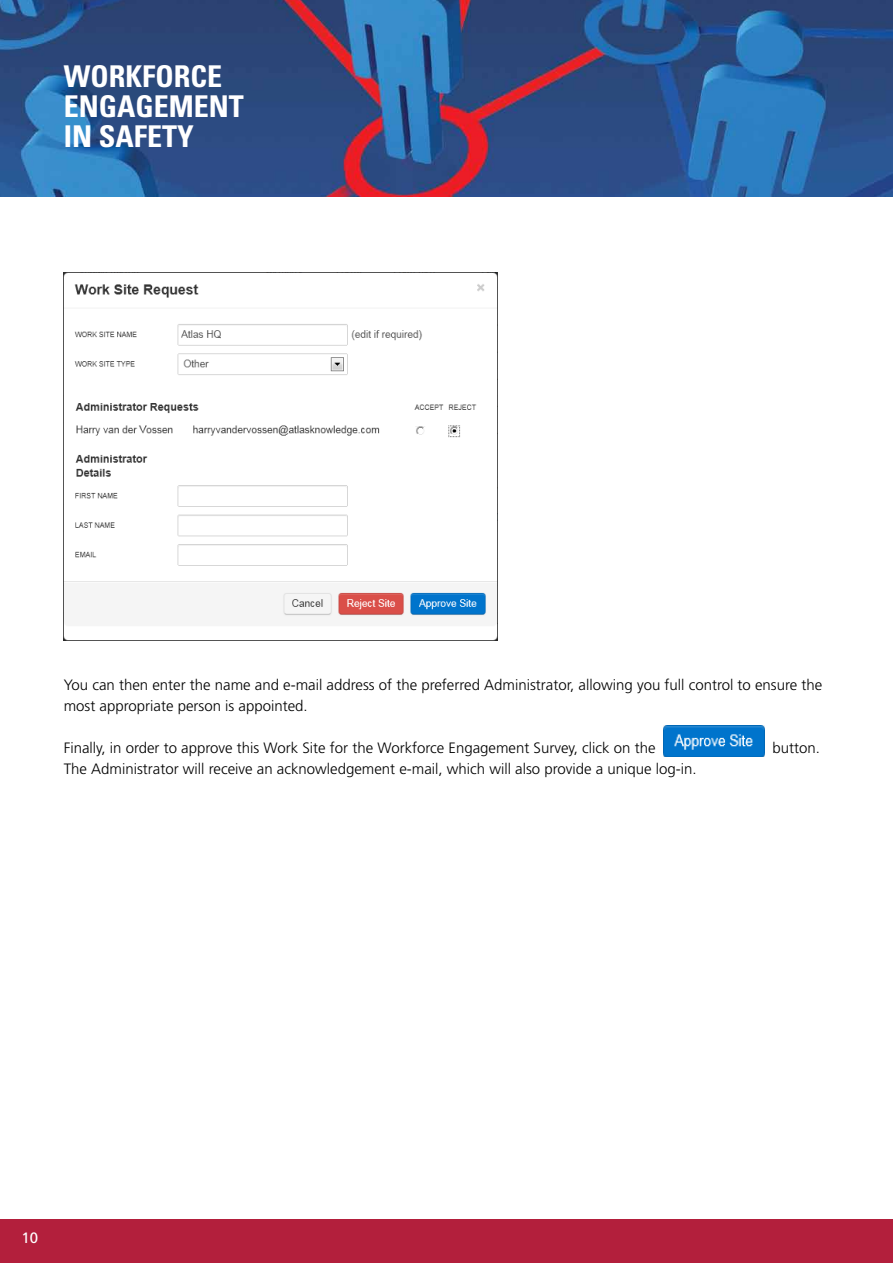
<style>
.page{position:relative;width:893px;height:1263px;background:#fff}
.page>*{position:absolute;margin:0;border:0;box-sizing:border-box;transform-origin:0 0}
.t1{font:700 condensed 30px/30px "Univers";color:#fff}
.t2{font:300 15px/21px "Frutiger";color:#000}
.t3{font:15px "Frutiger";color:#fff}
</style>
<div class="page">
<div style="left:0;top:1219px;width:893px;height:44px;background:#b31f3c"></div>
<img style="left:0;top:0;width:893px;height:196px">
<img style="left:64px;top:272px;width:433px;height:368px">
<img style="left:663px;top:726px;width:101px;height:31px">
<h1 class="t1" style="left:64px;top:61px;width:181px">WORKFORCE<br>ENGAGEMENT<br>IN SAFETY</h1>
<p class="t2" style="left:64px;top:674px;width:760px">You can then enter the name and e-mail address of the preferred Administrator, allowing you full control to ensure the most appropriate person is appointed.</p>
<p class="t2" style="left:64px;top:737px;width:593px">Finally, in order to approve this Work Site for the Workforce Engagement Survey, click on the</p>
<p class="t2" style="left:772px;top:737px;width:49px">button.</p>
<p class="t2" style="left:64px;top:758px;width:634px">The Administrator will receive an acknowledgement e-mail, which will also provide a unique log-in.</p>
<p class="t3" style="left:21px;top:1229px;width:18px">10</p>
</div>
